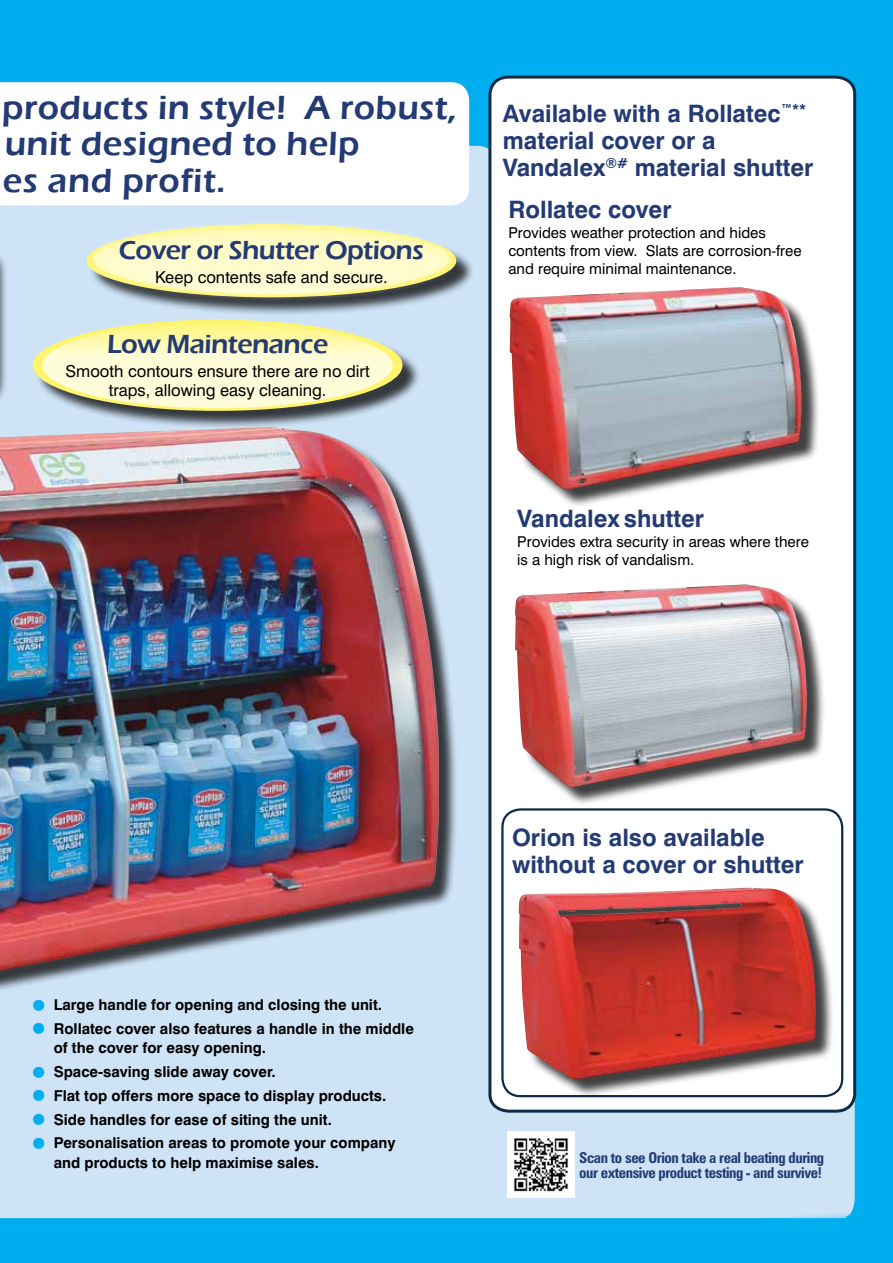
<style>
.page{position:relative;width:893px;height:1263px;background:#00aeef}
.page>*{position:absolute;margin:0;border:0;box-sizing:border-box;transform-origin:0 0}
.t1{font:600 34.5px/36.9px "Eras ITC";letter-spacing:.01em;color:#233a74}
.t2{font:600 27px "Eras ITC";letter-spacing:-.02em;color:#233a74}
.t3{font:700 24px/27px "Swiss 721 BT";color:#233a74}
.t4{font:16.5px/19.8px "Swiss 721 BT";color:#000;text-align:center}
.t5{font:700 15px/19.5px "Swiss 721 BT";color:#000}
.t6{font:15px/18px "Swiss 721 BT";color:#000}
.t7{font:700 condensed 15px/15px "Zurich BT";letter-spacing:-.03em;color:#233a74}
.s1{color:#00aeef}
</style>
<div class="page">
<div style="left:495px;top:1114px;width:360px;height:104px;background:#cee3f6"></div>
<div style="left:0;top:146px;width:495px;height:1072px;background:#cee3f6"></div>
<div style="left:89px;top:226px;width:386px;height:90px;background:#000;opacity:.75"></div>
<div style="left:84px;top:217px;width:375px;height:87px;background:#fff;opacity:.75"></div>
<svg style="left:94px;top:227px;width:356px;height:67px;background:#f0eec1"></svg>
<div style="left:0;top:245px;width:8px;height:164px;background:#000;opacity:.75"></div>
<div style="left:35px;top:322px;width:386px;height:107px;background:#000;opacity:.75"></div>
<div style="left:33px;top:320px;width:369px;height:91px;background:#fff56d;border-radius:50%"></div>
<svg style="left:43px;top:322px;width:350px;height:86px;background:#fffac9"></svg>
<div style="left:0;top:429px;width:458px;height:602px;background:#000;opacity:.75"></div>
<img style="left:0;top:427px;width:439px;height:544px">
<svg style="left:487px;top:75px;width:370px;height:1039px;background:#f1f3f5"></svg>
<div style="left:512px;top:290px;width:308px;height:218px;background:#000;opacity:.75"></div>
<img style="left:510px;top:287px;width:292px;height:203px">
<div style="left:517px;top:587px;width:308px;height:219px;background:#000;opacity:.75"></div>
<img style="left:515px;top:584px;width:292px;height:204px">
<div style="left:501px;top:808px;width:342px;height:289px;border:2px solid #0e2b45;border-radius:18px"></div>
<div style="left:521px;top:890px;width:313px;height:208px;background:#000;opacity:.75"></div>
<img style="left:518px;top:887px;width:298px;height:193px">
<img style="left:508px;top:1131px;width:66px;height:67px">
<div style="left:0;top:82px;width:469px;height:124px;background:#fff"></div>
<h1 class="t1" style="left:2px;top:89px;width:456px">products in style! A robust, unit designed to help<br>es and profit.</h1>
<h2 class="t2" style="left:119px;top:234px;width:307px">Cover or Shutter Options</h2>
<p class="t4" style="left:155px;top:267px;width:234px">Keep contents safe and secure.</p>
<h2 class="t2" style="left:107px;top:328px;width:222px">Low Maintenance</h2>
<p class="t4" style="left:66px;top:361px;width:306px">Smooth contours ensure there are no dirt traps, allowing easy cleaning.</p>
<h3 class="t3" style="left:503px;top:100px;width:312px">Available with a Rollatec<sup>™** </sup>material cover or a<br>Vandalex<sup>®#</sup> material shutter</h3>
<h3 class="t3" style="left:508px;top:195px;width:165px">Rollatec cover</h3>
<p class="t6" style="left:508px;top:223px;width:295px">Provides weather protection and hides contents from view. Slats are corrosion-free and require minimal maintenance.</p>
<h3 class="t3" style="left:517px;top:505px;width:188px">Vandalex shutter</h3>
<p class="t6" style="left:517px;top:533px;width:293px">Provides extra security in areas where there is a high risk of vandalism.</p>
<p class="t5" style="left:33px;top:995px;width:351px"><span class="s1">●</span> Large handle for opening and closing the unit.</p>
<p class="t5" style="left:54px;top:1018px;width:362px;text-indent:-21px"><span class="s1">●</span> Rollatec cover also features a handle in the middle of the cover for easy opening.</p>
<p class="t5" style="left:33px;top:1062px;width:245px"><span class="s1">●</span> Space-saving slide away cover.</p>
<p class="t5" style="left:33px;top:1085px;width:355px"><span class="s1">●</span> Flat top offers more space to display products.</p>
<p class="t5" style="left:33px;top:1109px;width:301px"><span class="s1">●</span> Side handles for ease of siting the unit.</p>
<p class="t5" style="left:54px;top:1133px;width:343px;text-indent:-21px"><span class="s1">●</span> Personalisation areas to promote your company and products to help maximise sales.</p>
<h3 class="t3" style="left:512px;top:824px;width:293px">Orion is also available without a cover or shutter</h3>
<p class="t7" style="left:579px;top:1150px;width:247px">Scan to see Orion take a real beating during our extensive product testing - and survive!</p>
</div>
